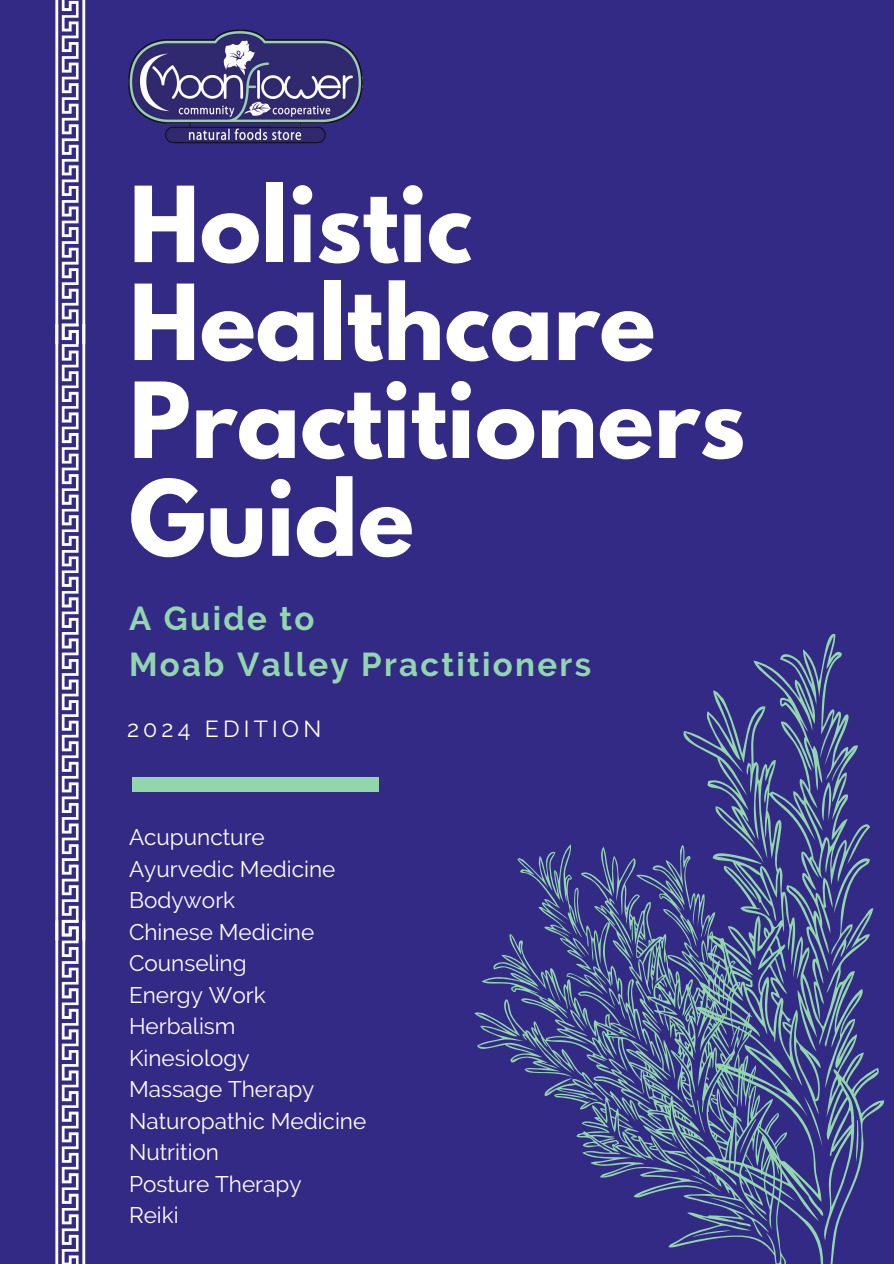
<style>
.page{position:relative;width:894px;height:1264px;background:#fff}
.page>*{position:absolute;margin:0;border:0;box-sizing:border-box;transform-origin:0 0}
.t1{font:700 92.7px/97.8px "League Spartan";color:#fff}
.t2{font:700 33px/46.2px "Raleway";letter-spacing:.07em;color:#91d6ac}
.t3{font:23.1px "Raleway";letter-spacing:.18em;color:#fff}
.t4{font:22.5px "Raleway";color:#fff}
</style>
<div class="page">
<div style="left:0;top:0;width:893px;height:1263px;background:#332a86"></div>
<svg style="left:55px;top:344px;width:30px;height:576px"></svg>
<svg style="left:683px;top:634px;width:175px;height:148px"></svg>
<div style="left:132px;top:777px;width:246px;height:14px;background:#91d6ac"></div>
<svg style="left:474px;top:782px;width:411px;height:481px"></svg>
<svg style="left:693px;top:939px;width:21px;height:25px"></svg>
<svg style="left:675px;top:1096px;width:155px;height:152px"></svg>
<img style="left:128px;top:30px;width:234px;height:113px">
<svg style="left:55px;top:0;width:30px;height:344px"></svg>
<svg style="left:55px;top:920px;width:30px;height:343px"></svg>
<p class="t1" style="left:129px;top:188px;width:617px">Holistic<br>Healthcare<br>Practitioners<br>Guide</p>
<p class="t2" style="left:129px;top:595px;width:463px">A Guide to<br>Moab Valley Practitioners</p>
<p class="t3" style="left:127px;top:715px;width:196px">2024 EDITION</p>
<h1 class="t4" style="left:129px;top:824px;width:137px">Acupuncture</h1>
<h2 class="t4" style="left:129px;top:855px;width:208px">Ayurvedic Medicine</h2>
<p class="t4" style="left:129px;top:887px;width:108px">Bodywork</p>
<h3 class="t4" style="left:129px;top:918px;width:187px">Chinese Medicine</h3>
<p class="t4" style="left:129px;top:950px;width:119px">Counseling</p>
<p class="t4" style="left:129px;top:981px;width:138px">Energy Work</p>
<p class="t4" style="left:129px;top:1013px;width:108px">Herbalism</p>
<p class="t4" style="left:129px;top:1044px;width:122px">Kinesiology</p>
<p class="t4" style="left:129px;top:1076px;width:187px">Massage Therapy</p>
<p class="t4" style="left:129px;top:1107px;width:239px">Naturopathic Medicine</p>
<p class="t4" style="left:129px;top:1139px;width:92px">Nutrition</p>
<p class="t4" style="left:129px;top:1170px;width:174px">Posture Therapy</p>
<p class="t4" style="left:129px;top:1202px;width:51px">Reiki</p>
</div>
